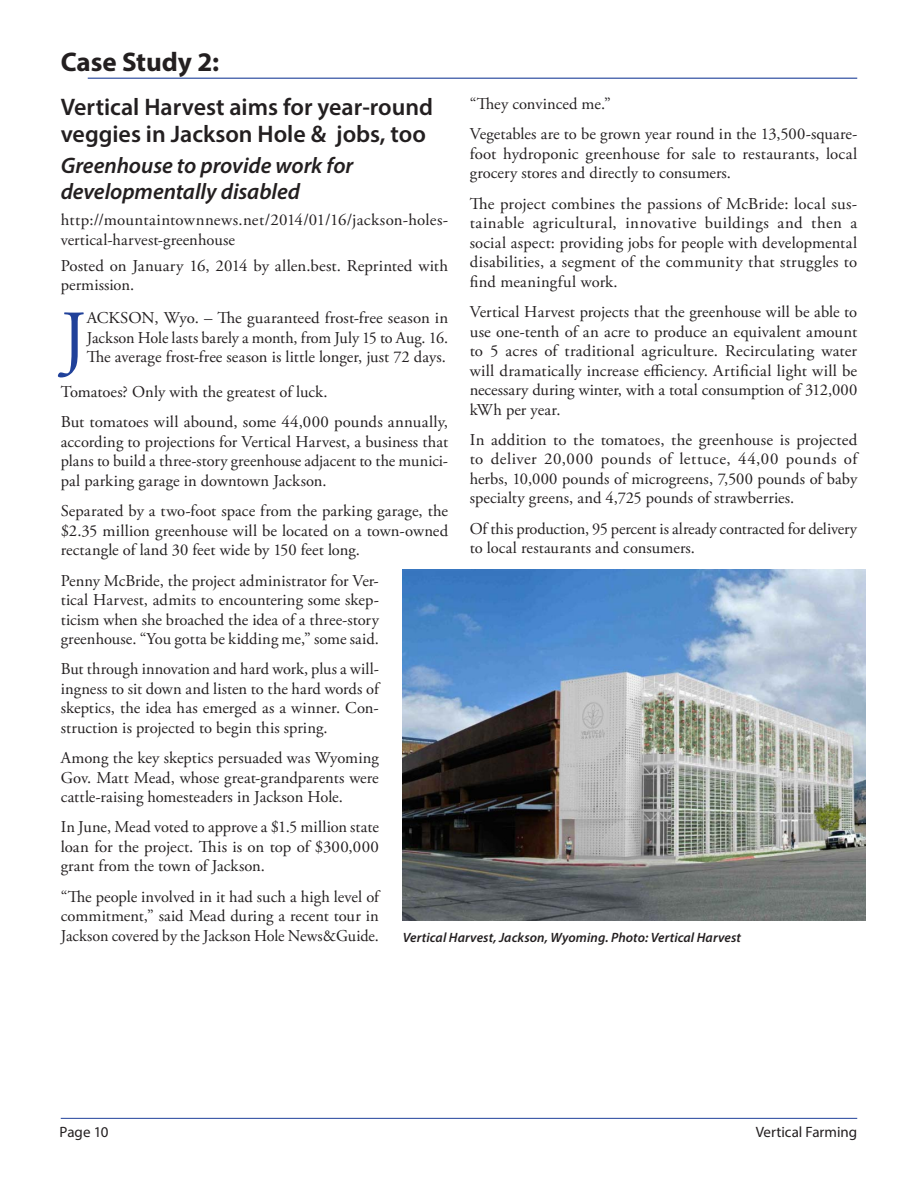
<style>
.page{position:relative;width:918px;height:1188px;background:#fff}
.page>*{position:absolute;margin:0;border:0;box-sizing:border-box;transform-origin:0 0}
.t1{font:75.3px "Adobe Garamond Pro";color:#20419a}
.t2{font:700 27px "Myriad Pro";color:#231f20}
.t3{font:600 24px/27px "Myriad Pro";color:#231f20}
.t4{font:italic 600 22.5px/25.5px "Myriad Pro";color:#231f20}
.t5{font:16.5px/19.5px "Adobe Garamond Pro";letter-spacing:.005em;color:#231f20;text-align:justify}
.t6{font:15px "Myriad Pro";color:#231f20}
.t7{font:italic 600 13.5px "Myriad Pro";letter-spacing:.005em;color:#231f20}
</style>
<div class="page">
<hr style="left:61px;top:1118px;width:796px;height:1px;background:#20419a">
<img style="left:403px;top:569px;width:463px;height:351px">
<hr style="left:88px;top:78px;width:769px;height:1px;background:#20419a">
<h2 class="t2" style="left:61px;top:52px;width:160px">Case Study 2:</h2>
<p class="t5" style="left:470px;top:90px;width:389px;line-height:30.3px">“They convinced me.”<br>Vegetables are to be grown year round in the 13,500-square-</p>
<p class="t5" style="left:470px;top:145px;width:389px">foot hydroponic greenhouse for sale to restaurants, local grocery stores and directly to consumers.</p>
<p class="t5" style="left:470px;top:195px;width:389px">The project combines the passions of McBride: local sus&shy;tainable agricultural, innovative buildings and then a social aspect: providing jobs for people with developmental disabilities, a segment of the community that struggles to find meaningful work.</p>
<p class="t5" style="left:470px;top:303px;width:389px">Vertical Harvest projects that the greenhouse will be able to use one-tenth of an acre to produce an equivalent amount to 5 acres of traditional agriculture. Recirculating water will dramatically increase efficiency. Artificial light will be necessary during winter, with a total consumption of 312,000 kWh per year.</p>
<p class="t5" style="left:470px;top:431px;width:389px">In addition to the tomatoes, the greenhouse is projected to deliver 20,000 pounds of lettuce, 44,00 pounds of herbs, 10,000 pounds of microgreens, 7,500 pounds of baby specialty greens, and 4,725 pounds of strawberries.</p>
<p class="t5" style="left:470px;top:520px;width:389px">Of this production, 95 percent is already contracted for delivery to local restaurants and consumers.</p>
<h3 class="t3" style="left:61px;top:96px;width:374px">Vertical Harvest aims for year-round veggies in Jackson Hole &amp; jobs, too</h3>
<h3 class="t4" style="left:61px;top:155px;width:294px">Greenhouse to provide work for developmentally disabled</h3>
<p class="t5" style="left:61px;top:211px;width:389px">http://mountaintownnews.net/2014/01/16/jackson-holes&shy;vertical-harvest-greenhouse</p>
<p class="t5" style="left:61px;top:257px;width:389px">Posted on January 16, 2014 by allen.best. Reprinted with permission.</p>
<h1 class="t1" style="left:61px;top:309px;width:27px">J</h1>
<p class="t5" style="left:87px;top:310px;width:363px">ACKSON, Wyo. – The guaranteed frost-free season in Jackson Hole lasts barely a month, from July 15 to Aug. 16.<br>The average frost-free season is little longer, just 72 days.</p>
<p class="t5" style="left:61px;top:378px;width:389px;line-height:30.3px">Tomatoes? Only with the greatest of luck.<br>But tomatoes will abound, some 44,000 pounds annually,</p>
<p class="t5" style="left:61px;top:433px;width:389px">according to projections for Vertical Harvest, a business that plans to build a three-story greenhouse adjacent to the munici&shy;pal parking garage in downtown Jackson.</p>
<p class="t5" style="left:61px;top:503px;width:389px">Separated by a two-foot space from the parking garage, the $2.35 million greenhouse will be located on a town-owned rectangle of land 30 feet wide by 150 feet long.</p>
<p class="t5" style="left:61px;top:572px;width:320px">Penny McBride, the project administrator for Ver&shy;tical Harvest, admits to encountering some skep&shy;ticism when she broached the idea of a three-story greenhouse. “You gotta be kidding me,” some said.</p>
<p class="t5" style="left:61px;top:661px;width:320px">But through innovation and hard work, plus a will&shy;ingness to sit down and listen to the hard words of skeptics, the idea has emerged as a winner. Con&shy;struction is projected to begin this spring.</p>
<p class="t5" style="left:61px;top:750px;width:320px">Among the key skeptics persuaded was Wyoming Gov. Matt Mead, whose great-grandparents were cattle-raising homesteaders in Jackson Hole.</p>
<p class="t5" style="left:61px;top:819px;width:320px">In June, Mead voted to approve a $1.5 million state loan for the project. This is on top of $300,000 grant from the town of Jackson.</p>
<p class="t5" style="left:61px;top:888px;width:320px">“The people involved in it had such a high level of commitment,” said Mead during a recent tour in Jackson covered by the Jackson Hole News&amp;Guide.</p>
<p class="t7" style="left:403px;top:932px;width:340px">Vertical Harvest, Jackson, Wyoming. Photo: Vertical Harvest</p>
<p class="t6" style="left:60px;top:1126px;width:50px">Page 10</p>
<p class="t6" style="left:756px;top:1126px;width:103px">Vertical Farming</p>
</div>
